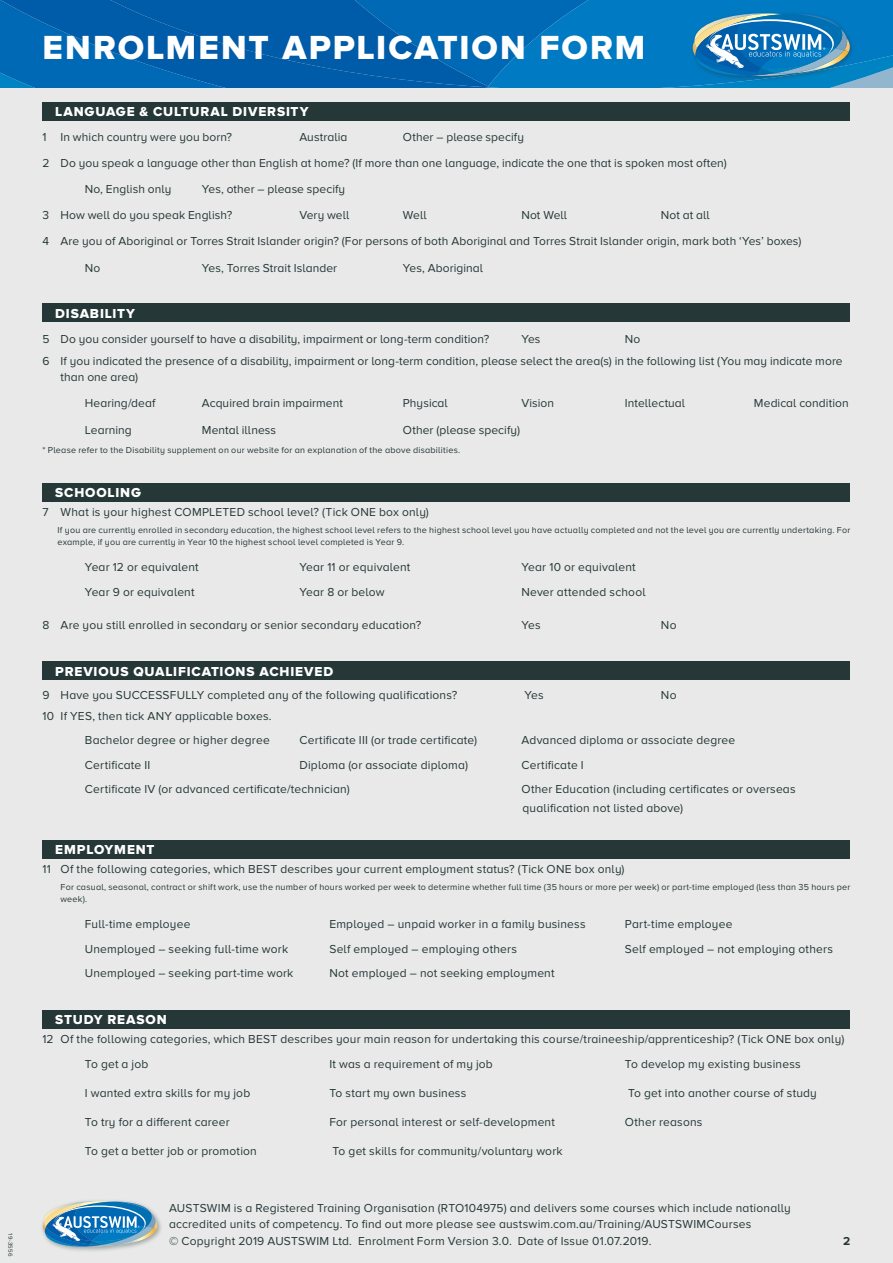
<style>
.page{position:relative;width:893px;height:1263px;background:#e9e9e9}
.page>*{position:absolute;margin:0;border:0;box-sizing:border-box;transform-origin:0 0}
.t1{font:34.65px "Proxima Nova A Extrabld";letter-spacing:.06em;color:#fff}
.t2{font:13.5px "Proxima Nova A Extrabld";letter-spacing:.065em;color:#fff}
.t3{font:12px/16.5px "Proxima Nova A";letter-spacing:.015em;color:#253737}
.t4{font:700 12px "Proxima Nova A";color:#253737}
.t5{font:9px/12px "Proxima Nova A";letter-spacing:.025em;color:#253737}
.t6{font:6px "Proxima Nova A";letter-spacing:.035em;color:#253737}
</style>
<div class="page">
<svg style="left:0;top:0;width:893px;height:88px;background:#086eb5"></svg>
<div style="left:43px;top:483px;width:807px;height:18px;background:#253737"></div>
<div style="left:43px;top:661px;width:807px;height:19px;background:#253737"></div>
<div style="left:43px;top:840px;width:807px;height:19px;background:#253737"></div>
<div style="left:43px;top:1010px;width:807px;height:18px;background:#253737"></div>
<div style="left:43px;top:304px;width:807px;height:18px;background:#253737"></div>
<div style="left:40px;top:1198px;width:123px;height:55px;background:#253737;opacity:.4"></div>
<svg style="left:43px;top:1201px;width:114px;height:46px;background:#67a1c4"></svg>
<div style="left:43px;top:102px;width:807px;height:19px;background:#253737"></div>
<h1 class="t1" style="left:42px;top:28px;width:604px">ENROLMENT APPLICATION FORM</h1>
<p class="t2" style="left:55px;top:103px;width:255px">LANGUAGE &amp; CULTURAL DIVERSITY</p>
<p class="t3" style="left:43px;top:129px;width:191px">1 In which country were you born?</p>
<p class="t3" style="left:299px;top:129px;width:50px">Australia</p>
<p class="t3" style="left:403px;top:129px;width:123px">Other – please specify</p>
<p class="t3" style="left:43px;top:155px;width:686px">2 Do you speak a language other than English at home? (If more than one language, indicate the one that is spoken most often)</p>
<p class="t3" style="left:85px;top:181px;width:88px">No, English only</p>
<p class="t3" style="left:43px;top:177px;width:304px;line-height:26.1px;text-indent:159px">Yes, other – please specify<br>3 How well do you speak English?</p>
<p class="t3" style="left:299px;top:207px;width:51px">Very well</p>
<p class="t3" style="left:403px;top:207px;width:25px">Well</p>
<p class="t3" style="left:521px;top:207px;width:47px">Not Well</p>
<p class="t3" style="left:661px;top:207px;width:50px">Not at all</p>
<p class="t3" style="left:43px;top:234px;width:760px">4 Are you of Aboriginal or Torres Strait Islander origin? (For persons of both Aboriginal and Torres Strait Islander origin, mark both ‘Yes’ boxes)</p>
<p class="t3" style="left:85px;top:260px;width:17px">No</p>
<p class="t3" style="left:202px;top:260px;width:137px">Yes, Torres Strait Islander</p>
<p class="t3" style="left:403px;top:260px;width:82px">Yes, Aboriginal</p>
<p class="t2" style="left:55px;top:306px;width:81px">DISABILITY</p>
<p class="t3" style="left:43px;top:331px;width:448px">5 Do you consider yourself to have a disability, impairment or long-term condition?</p>
<p class="t3" style="left:521px;top:331px;width:21px">Yes</p>
<p class="t3" style="left:43px;top:329px;width:802px;line-height:21.6px;text-indent:582px">No<br>6 If you indicated the presence of a disability, impairment or long-term condition, please select the area(s) in the following list (You may indicate more</p>
<p class="t3" style="left:85px;top:365px;width:72px;line-height:26.1px;text-indent:-24px">than one area)<br>Hearing/deaf</p>
<p class="t3" style="left:202px;top:396px;width:143px">Acquired brain impairment</p>
<p class="t3" style="left:403px;top:396px;width:46px">Physical</p>
<p class="t3" style="left:521px;top:396px;width:34px">Vision</p>
<p class="t3" style="left:625px;top:396px;width:62px">Intellectual</p>
<p class="t3" style="left:754px;top:396px;width:96px">Medical condition</p>
<p class="t3" style="left:85px;top:422px;width:48px">Learning</p>
<p class="t3" style="left:202px;top:422px;width:76px">Mental illness</p>
<p class="t3" style="left:403px;top:422px;width:119px">Other (please specify)</p>
<p class="t5" style="left:43px;top:444px;width:419px">* Please refer to the Disability supplement on our website for an explanation of the above disabilities.</p>
<p class="t2" style="left:55px;top:485px;width:87px">SCHOOLING</p>
<p class="t3" style="left:43px;top:504px;width:388px">7 What is your highest COMPLETED school level? (Tick ONE box only)</p>
<p class="t5" style="left:58px;top:525px;width:794px">If you are currently enrolled in secondary education, the highest school level refers to the highest school level you have actually completed and not the level you are currently undertaking. For example, if you are currently in Year 10 the highest school level completed is Year 9.</p>
<p class="t3" style="left:85px;top:559px;width:115px">Year 12 or equivalent</p>
<p class="t3" style="left:299px;top:559px;width:113px">Year 11 or equivalent</p>
<p class="t3" style="left:521px;top:559px;width:116px">Year 10 or equivalent</p>
<p class="t3" style="left:85px;top:584px;width:111px">Year 9 or equivalent</p>
<p class="t3" style="left:299px;top:584px;width:87px">Year 8 or below</p>
<p class="t3" style="left:521px;top:584px;width:126px">Never attended school</p>
<p class="t3" style="left:43px;top:617px;width:380px">8 Are you still enrolled in secondary or senior secondary education?</p>
<p class="t3" style="left:521px;top:617px;width:21px">Yes</p>
<p class="t3" style="left:661px;top:617px;width:17px">No</p>
<p class="t2" style="left:55px;top:663px;width:279px">PREVIOUS QUALIFICATIONS ACHIEVED</p>
<p class="t3" style="left:43px;top:688px;width:416px">9 Have you SUCCESSFULLY completed any of the following qualifications?</p>
<p class="t3" style="left:524px;top:688px;width:21px">Yes</p>
<p class="t3" style="left:661px;top:688px;width:17px">No</p>
<p class="t3" style="left:43px;top:704px;width:231px;line-height:24.6px;text-align:right">10 If YES, then tick ANY applicable boxes.<br>Bachelor degree or higher degree</p>
<p class="t3" style="left:299px;top:732px;width:179px">Certificate III (or trade certificate)</p>
<p class="t3" style="left:521px;top:732px;width:215px">Advanced diploma or associate degree</p>
<p class="t3" style="left:85px;top:757px;width:67px">Certificate II</p>
<p class="t3" style="left:299px;top:757px;width:170px">Diploma (or associate diploma)</p>
<p class="t3" style="left:521px;top:757px;width:64px">Certificate I</p>
<p class="t3" style="left:85px;top:781px;width:266px">Certificate IV (or advanced certificate/technician)</p>
<p class="t3" style="left:521px;top:780px;width:276px;line-height:18.8px">Other Education (including certificates or overseas qualification not listed above)</p>
<p class="t2" style="left:55px;top:841px;width:101px">EMPLOYMENT</p>
<p class="t3" style="left:43px;top:861px;width:584px">11 Of the following categories, which BEST describes your current employment status? (Tick ONE box only)</p>
<p class="t5" style="left:61px;top:881px;width:791px">For casual, seasonal, contract or shift work, use the number of hours worked per week to determine whether full time (35 hours or more per week) or part-time employed (less than 35 hours per week).</p>
<p class="t3" style="left:85px;top:916px;width:107px">Full-time employee</p>
<p class="t3" style="left:329px;top:916px;width:258px">Employed – unpaid worker in a family business</p>
<p class="t3" style="left:625px;top:916px;width:109px">Part-time employee</p>
<p class="t3" style="left:85px;top:941px;width:205px">Unemployed – seeking full-time work</p>
<p class="t3" style="left:329px;top:941px;width:189px">Self employed – employing others</p>
<p class="t3" style="left:625px;top:941px;width:210px">Self employed – not employing others</p>
<p class="t3" style="left:85px;top:965px;width:210px">Unemployed – seeking part-time work</p>
<p class="t3" style="left:329px;top:965px;width:227px">Not employed – not seeking employment</p>
<p class="t2" style="left:55px;top:1012px;width:113px">STUDY REASON</p>
<p class="t3" style="left:85px;top:1027px;width:761px;line-height:24.6px;text-indent:-42px">12 Of the following categories, which BEST describes your main reason for undertaking this course/traineeship/apprenticeship? (Tick ONE box only)<br>To get a job</p>
<p class="t3" style="left:329px;top:1056px;width:165px">It was a requirement of my job</p>
<p class="t3" style="left:625px;top:1056px;width:177px">To develop my existing business</p>
<p class="t3" style="left:85px;top:1085px;width:167px">I wanted extra skills for my job</p>
<p class="t3" style="left:329px;top:1085px;width:138px">To start my own business</p>
<p class="t3" style="left:628px;top:1085px;width:190px">To get into another course of study</p>
<p class="t3" style="left:85px;top:1114px;width:146px">To try for a different career</p>
<p class="t3" style="left:329px;top:1114px;width:227px">For personal interest or self-development</p>
<p class="t3" style="left:625px;top:1114px;width:79px">Other reasons</p>
<p class="t3" style="left:85px;top:1143px;width:173px">To get a better job or promotion</p>
<p class="t3" style="left:332px;top:1143px;width:232px">To get skills for community/voluntary work</p>
<p class="t3" style="left:169px;top:1200px;width:623px">AUSTSWIM is a Registered Training Organisation (RTO104975) and delivers some courses which include nationally accredited units of competency. To find out more please see austswim.com.au/Training/AUSTSWIMCourses<br>© Copyright 2019 AUSTSWIM Ltd. Enrolment Form Version 3.0. Date of Issue 01.07.2019.</p>
<p class="t6" style="left:14px;top:1233px;width:24px;rotate:90deg">19-3556</p>
<p class="t4" style="left:843px;top:1234px;width:9px">2</p>
</div>
